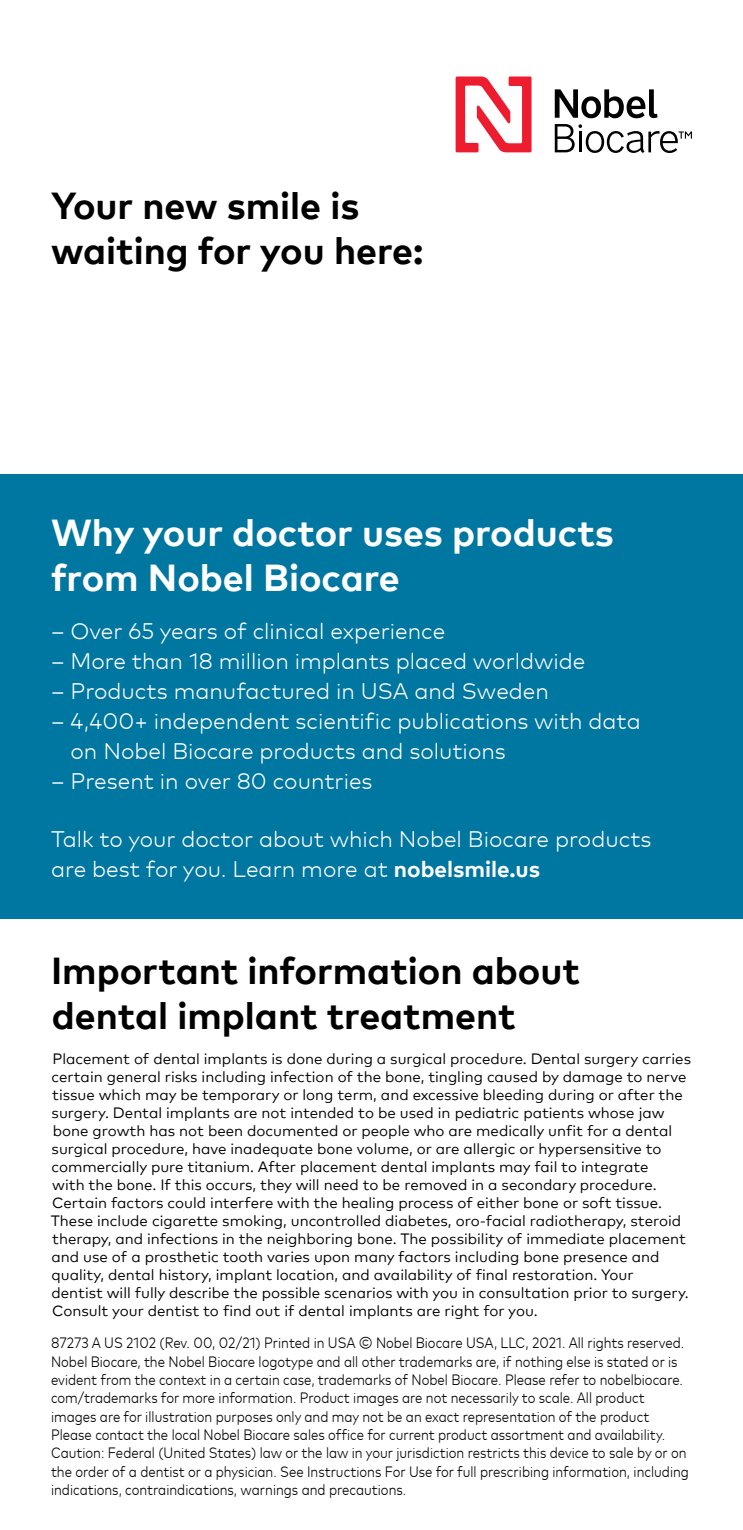
<style>
.page{position:relative;width:743px;height:1530px;background:#fff}
.page>*{position:absolute;margin:0;border:0;box-sizing:border-box;transform-origin:0 0}
.t1{font:700 37.5px/45px "Mark Pro";color:#000}
.t2{font:700 37.5px/45px "Mark Pro";color:#fff}
.t3{font:300 22.5px/30px "Mark Pro";color:#fff}
.t4{font:15px/18px "Mark Pro";color:#000}
.t5{font:300 condensed 15px/18.2px "Mark Pro";color:#000}
.s1{font-weight:700}
</style>
<div class="page">
<div style="left:0;top:474px;width:742px;height:445px;background:#0077a0"></div>
<svg style="left:554px;top:124px;width:138px;height:29px"></svg>
<svg style="left:554px;top:89px;width:103px;height:29px"></svg>
<svg style="left:455px;top:77px;width:76px;height:75px"></svg>
<h1 class="t1" style="left:51px;top:180px;width:374px">Your new smile is waiting for you here:</h1>
<h1 class="t2" style="left:51px;top:508px;width:564px">Why your doctor uses products from Nobel Biocare</h1>
<h2 class="t3" style="left:51px;top:614px;width:396px">– Over 65 years of clinical experience</h2>
<h2 class="t3" style="left:51px;top:644px;width:536px">– More than 18 million implants placed worldwide</h2>
<h2 class="t3" style="left:51px;top:674px;width:499px">– Products manufactured in USA and Sweden</h2>
<h2 class="t3" style="left:70px;top:704px;width:571px;text-indent:-19px">– 4,400+ independent scientific publications with data on Nobel Biocare products and solutions</h2>
<h2 class="t3" style="left:51px;top:764px;width:323px">– Present in over 80 countries</h2>
<h2 class="t3" style="left:51px;top:822px;width:602px">Talk to your doctor about which Nobel Biocare products are best for you. Learn more at <span class="s1">nobelsmile.us</span></h2>
<h1 class="t1" style="left:51px;top:945px;width:530px">Important information about dental implant treatment</h1>
<p class="t4" style="left:51px;top:1049px;width:641px">Placement of dental implants is done during a surgical procedure. Dental surgery carries certain general risks including infection of the bone, tingling caused by damage to nerve tissue which may be temporary or long term, and excessive bleeding during or after the surgery. Dental implants are not intended to be used in pediatric patients whose jaw bone growth has not been documented or people who are medically unfit for a dental surgical procedure, have inadequate bone volume, or are allergic or hypersensitive to commercially pure titanium. After placement dental implants may fail to integrate<br>with the bone. If this occurs, they will need to be removed in a secondary procedure.<br>Certain factors could interfere with the healing process of either bone or soft tissue.<br>These include cigarette smoking, uncontrolled diabetes, oro-facial radiotherapy, steroid therapy, and infections in the neighboring bone. The possibility of immediate placement and use of a prosthetic tooth varies upon many factors including bone presence and quality, dental history, implant location, and availability of final restoration. Your<br>dentist will fully describe the possible scenarios with you in consultation prior to surgery.<br>Consult your dentist to find out if dental implants are right for you.</p>
<p class="t5" style="left:51px;top:1333px;width:639px">87273 A US 2102 (Rev. 00, 02/21) Printed in USA © Nobel Biocare USA, LLC, 2021. All rights reserved.<br>Nobel Biocare, the Nobel Biocare logotype and all other trademarks are, if nothing else is stated or is evident from the context in a certain case, trademarks of Nobel Biocare. Please refer to nobelbiocare. com/trademarks for more information. Product images are not necessarily to scale. All product images are for illustration purposes only and may not be an exact representation of the product Please contact the local Nobel Biocare sales office for current product assortment and availability.<br>Caution: Federal (United States) law or the law in your jurisdiction restricts this device to sale by or on the order of a dentist or a physician. See Instructions For Use for full prescribing information, including indications, contraindications, warnings and precautions.</p>
</div>
